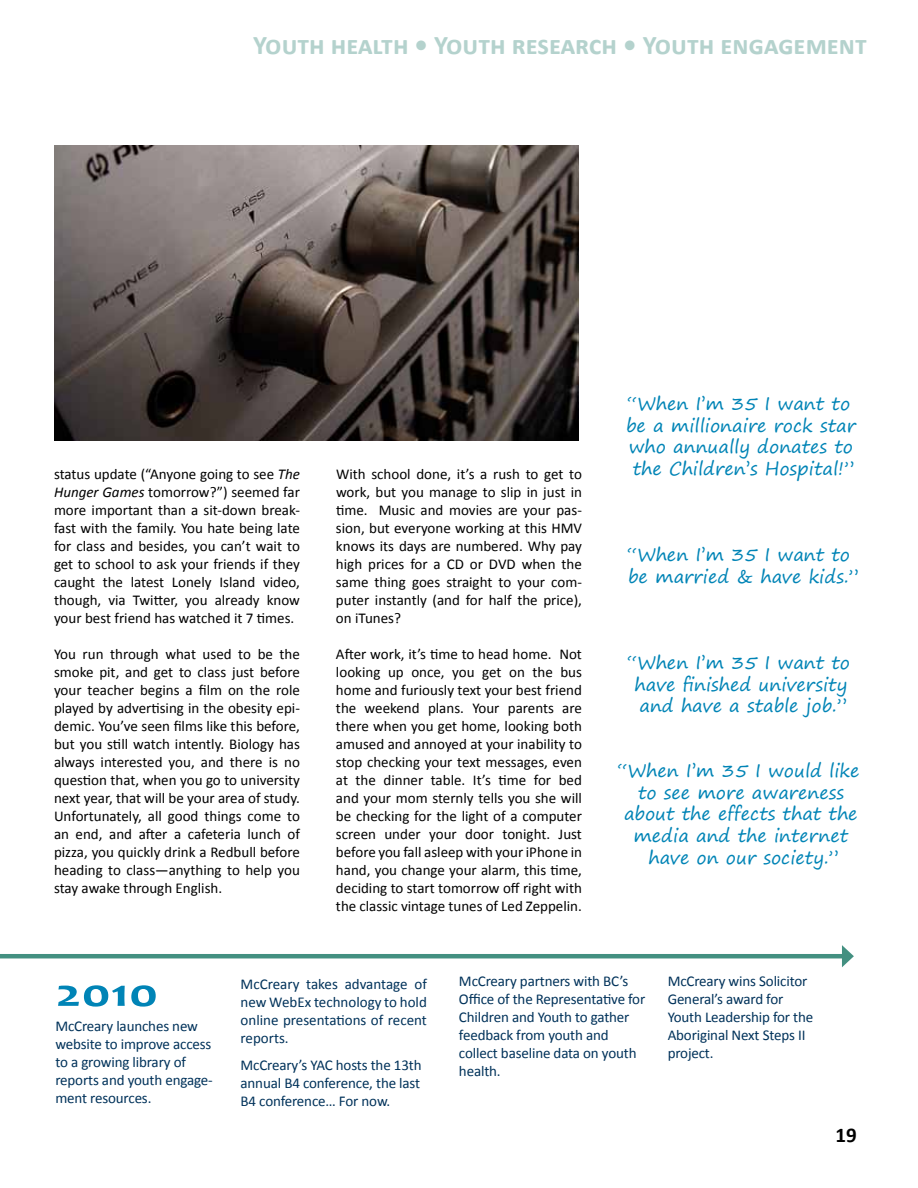
<style>
.page{position:relative;width:918px;height:1188px;background:#fff}
.page>*{position:absolute;margin:0;border:0;box-sizing:border-box;transform-origin:0 0}
.t1{font:700 39px "Candara";color:#0084b6;scale:1.4 1}
.t2{font:700 27px "Calibri";color:#b4d2cd}
.t3{font:700 21px "Calibri";color:#000}
.t4{font:18px/21.6px "Segoe Print";color:#0084b6;text-align:center}
.t5{font:15px/18px "Calibri";color:#000;text-align:justify}
.t6{font:15px/18px "Calibri";letter-spacing:-.01em;color:#00325a}
.s1{font-style:italic}
</style>
<div class="page">
<hr style="left:0;top:954px;width:846px;height:4px;background:#439081">
<svg style="left:842px;top:945px;width:12px;height:22px"></svg>
<img style="left:54px;top:146px;width:525px;height:295px">
<h2 class="t2" style="left:253px;top:28px;width:615px">Youth health • Youth research • Youth engagement</h2>
<p class="t5" style="left:54px;top:465px;width:248px">status update (“Anyone going to see <span class="s1">The Hunger Games</span> tomorrow?”) seemed far more important than a sit-down break&shy;fast with the family. You hate being late for class and besides, you can’t wait to get to school to ask your friends if they caught the latest Lonely Island video, though, via Twitter, you already know your best friend has watched it 7 times.</p>
<p class="t5" style="left:54px;top:645px;width:248px">You run through what used to be the smoke pit, and get to class just before your teacher begins a film on the role played by advertising in the obesity epi&shy;demic. You’ve seen films like this before, but you still watch intently. Biology has always interested you, and there is no question that, when you go to university next year, that will be your area of study.<br>Unfortunately, all good things come to an end, and after a cafeteria lunch of pizza, you quickly drink a Redbull before heading to class—anything to help you stay awake through English.</p>
<p class="t5" style="left:336px;top:465px;width:248px">With school done, it’s a rush to get to work, but you manage to slip in just in time. Music and movies are your pas&shy;sion, but everyone working at this HMV knows its days are numbered. Why pay high prices for a CD or DVD when the same thing goes straight to your com&shy;puter instantly (and for half the price), on iTunes?</p>
<p class="t5" style="left:336px;top:645px;width:248px">After work, it’s time to head home. Not looking up once, you get on the bus home and furiously text your best friend the weekend plans. Your parents are there when you get home, looking both amused and annoyed at your inability to stop checking your text messages, even at the dinner table. It’s time for bed and your mom sternly tells you she will be checking for the light of a computer screen under your door tonight. Just before you fall asleep with your iPhone in hand, you change your alarm, this time, deciding to start tomorrow off right with the classic vintage tunes of Led Zeppelin.</p>
<p class="t4" style="left:626px;top:392px;width:231px">“When I’m 35 I want to be a millionaire rock star who annually donates to the Children’s Hospital!”</p>
<p class="t4" style="left:627px;top:544px;width:233px;text-align:left">“When I’m 35 I want to be married &amp; have kids.”</p>
<p class="t4" style="left:627px;top:652px;width:225px">“When I’m 35 I want to have finished university and have a stable job.”</p>
<p class="t4" style="left:618px;top:760px;width:244px">“When I’m 35 I would like to see more awareness about the effects that the media and the internet have on our society.”</p>
<h1 class="t1" style="left:55px;top:969px;width:75px">2010</h1>
<p class="t6" style="left:55px;top:1017px;width:159px">McCreary launches new website to improve access to a growing library of reports and youth engage&shy;ment resources.</p>
<p class="t6" style="left:241px;top:975px;width:188px;text-align:justify">McCreary takes advantage of new WebEx technology to hold online presentations of recent reports.</p>
<p class="t6" style="left:241px;top:1056px;width:183px;text-align:justify">McCreary’s YAC hosts the 13th annual B4 conference, the last B4 conference… For now.</p>
<p class="t6" style="left:459px;top:972px;width:188px">McCreary partners with BC’s<br>Office of the Representative for<br>Children and Youth to gather feedback from youth and collect baseline data on youth health.</p>
<p class="t6" style="left:668px;top:972px;width:147px">McCreary wins Solicitor<br>General’s award for<br>Youth Leadership for the<br>Aboriginal Next Steps II project.</p>
<h3 class="t3" style="left:836px;top:1121px;width:23px">19</h3>
</div>
